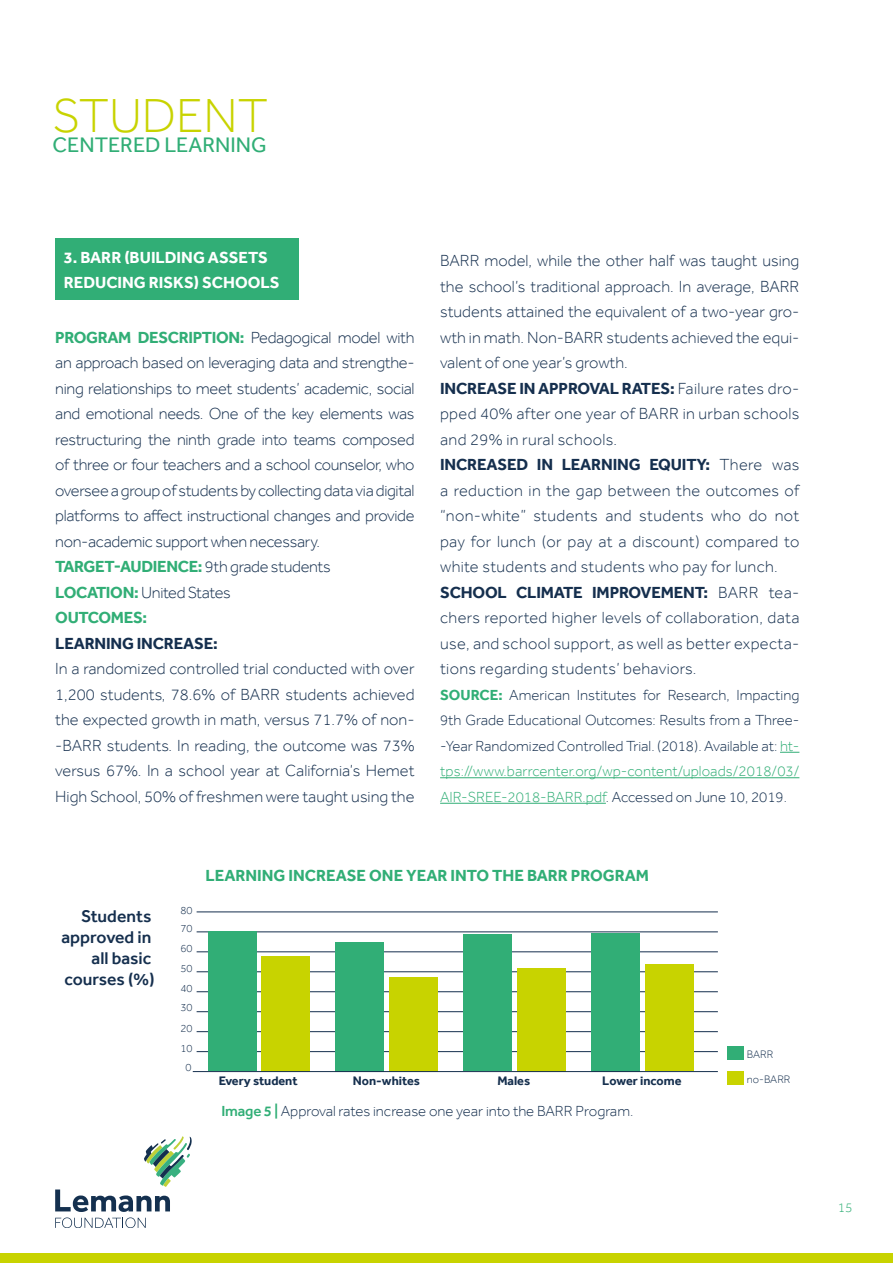
<style>
.page{position:relative;width:893px;height:1263px;background:#fff}
.page>*{position:absolute;margin:0;border:0;box-sizing:border-box;transform-origin:0 0}
.t1{font:300 49.05px "Effra";color:#c8d300}
.t2{font:21.6px "Effra";color:#31ae76}
.t3{font:500 17.4px/21px "Effra";color:#152f4e;text-align:right}
.t4{font:300 16.5px/25.5px "Effra";letter-spacing:.02em;color:#152f4e}
.t5{font:300 16.5px/25.5px "Effra";letter-spacing:-.02em;color:#152f4e}
.t6{font:300 16.5px/25.5px "Effra";color:#152f4e;text-align:justify}
.t7{font:700 16.5px/25.5px "Effra";color:#fff}
.t8{font:700 16.5px "Effra";color:#31ae76}
.t9{font:700 16.5px "Effra";letter-spacing:-.01em;color:#152f4e}
.t10{font:300 15px/25.5px "Effra";color:#152f4e;text-align:justify}
.t11{font:300 13.5px "Effra";color:#31ae76}
.t12{font:700 12.75px "Effra";color:#152f4e}
.t13{font:300 11.1px/20px "Effra";color:#152f4e;text-align:center}
.s1{font-weight:700;color:#31ae76}
.s2{font-weight:700}
.s3{color:#31ae76}
.s4{font-weight:500;color:#31ae76}
</style>
<div class="page">
<div style="left:0;top:1253px;width:893px;height:10px;background:#c8d300"></div>
<svg style="left:55px;top:1136px;width:136px;height:92px"></svg>
<div style="left:55px;top:239px;width:243px;height:61px;background:#31ae76"></div>
<svg style="left:780px;top:752px;width:19px;height:1px"></svg>
<hr style="left:440px;top:777px;width:359px;height:1px;background:#31ae76">
<hr style="left:440px;top:803px;width:166px;height:1px;background:#31ae76">
<hr style="left:197px;top:912px;width:521px;height:1px;background:#152f4e">
<hr style="left:197px;top:931px;width:521px;height:1px;background:#152f4e">
<hr style="left:197px;top:951px;width:521px;height:1px;background:#152f4e">
<hr style="left:197px;top:971px;width:521px;height:1px;background:#152f4e">
<hr style="left:197px;top:991px;width:521px;height:1px;background:#152f4e">
<hr style="left:197px;top:1011px;width:521px;height:1px;background:#152f4e">
<hr style="left:197px;top:1031px;width:521px;height:1px;background:#152f4e">
<hr style="left:197px;top:1051px;width:521px;height:1px;background:#152f4e">
<div style="left:208px;top:931px;width:49px;height:140px;background:#31ae76"></div>
<div style="left:261px;top:956px;width:49px;height:115px;background:#c8d300"></div>
<div style="left:335px;top:942px;width:49px;height:129px;background:#31ae76"></div>
<div style="left:389px;top:977px;width:49px;height:94px;background:#c8d300"></div>
<div style="left:463px;top:934px;width:49px;height:137px;background:#31ae76"></div>
<div style="left:517px;top:968px;width:49px;height:103px;background:#c8d300"></div>
<div style="left:591px;top:933px;width:49px;height:138px;background:#31ae76"></div>
<div style="left:727px;top:1046px;width:17px;height:14px;background:#31ae76"></div>
<div style="left:727px;top:1071px;width:17px;height:14px;background:#c8d300"></div>
<div style="left:645px;top:964px;width:49px;height:107px;background:#c8d300"></div>
<hr style="left:193px;top:1071px;width:525px;height:1px;background:#152f4e">
<h1 class="t1" style="left:53px;top:86px;width:217px">STUDENT</h1>
<h2 class="t2" style="left:53px;top:132px;width:216px">CENTERED LEARNING</h2>
<p class="t7" style="left:64px;top:244px;width:217px">3. BARR (BUILDING ASSETS<br>REDUCING RISKS) SCHOOLS</p>
<p class="t5" style="left:55px;top:324px;width:361px"><span class="s1">PROGRAM DESCRIPTION:</span> Pedagogical model with an approach based on leveraging data and strengthe&shy;ning relationships to meet students’ academic, social and emotional needs. One of the key elements was restructuring the ninth grade into teams composed of three or four teachers and a school counselor, who oversee a group of students by collecting data via digital platforms to affect instructional changes and provide non-academic support when necessary.<br><span class="s1">TARGET-AUDIENCE:</span> 9th grade students <span class="s1">LOCATION:</span> United States<br><span class="s1">OUTCOMES:</span></p>
<p class="t9" style="left:55px;top:633px;width:164px">LEARNING INCREASE:</p>
<p class="t6" style="left:55px;top:656px;width:361px">In a randomized controlled trial conducted with over 1,200 students, 78.6% of BARR students achieved the expected growth in math, versus 71.7% of non--BARR students. In reading, the outcome was 73% versus 67%. In a school year at California’s Hemet High School, 50% of freshmen were taught using the</p>
<p class="t4" style="left:440px;top:248px;width:361px">BARR model, while the other half was taught using the school’s traditional approach. In average, BARR students attained the equivalent of a two-year gro&shy;wth in math. Non-BARR students achieved the equi&shy;valent of one year’s growth.<br><span class="s2">INCREASE IN APPROVAL RATES:</span> Failure rates dro&shy;pped 40% after one year of BARR in urban schools and 29% in rural schools.<br><span class="s2">INCREASED IN LEARNING EQUITY:</span> There was a reduction in the gap between the outcomes of “non-white” students and students who do not pay for lunch (or pay at a discount) compared to white students and students who pay for lunch.<br><span class="s2">SCHOOL CLIMATE IMPROVEMENT:</span> BARR tea&shy;chers reported higher levels of collaboration, data use, and school support, as well as better expecta&shy;tions regarding students’ behaviors.</p>
<p class="t10" style="left:440px;top:682px;width:361px"><span class="s1">SOURCE:</span> American Institutes for Research, Impacting 9th Grade Educational Outcomes: Results from a Three--Year Randomized Controlled Trial. (2018). Available at: <span class="s3">ht&shy;tps://www.barrcenter.org/wp-content/uploads/2018/03/ AIR-SREE-2018-BARR.pdf</span>. Accessed on June 10, 2019.</p>
<p class="t3" style="left:61px;top:905px;width:95px">Students approved in all basic courses (%)</p>
<p class="t13" style="left:180px;top:900px;width:14px">80</p>
<p class="t13" style="left:180px;top:918px;width:14px">70<br>60<br>50<br>40<br>30<br>20<br>10<br>0</p>
<p class="t8" style="left:206px;top:865px;width:445px">LEARNING INCREASE ONE YEAR INTO THE BARR PROGRAM</p>
<p class="t12" style="left:219px;top:1073px;width:81px">Every student</p>
<p class="t12" style="left:353px;top:1073px;width:69px">Non-whites</p>
<p class="t12" style="left:497px;top:1073px;width:34px">Males</p>
<p class="t12" style="left:602px;top:1073px;width:81px">Lower income</p>
<p class="t10" style="left:221px;top:1098px;width:413px"><span class="s4">Image 5 |</span> Approval rates increase one year into the BARR Program.</p>
<p class="t13" style="left:747px;top:1044px;width:28px">BARR</p>
<p class="t13" style="left:747px;top:1069px;width:45px">no-BARR</p>
<p class="t11" style="left:838px;top:1199px;width:16px">15</p>
</div>
